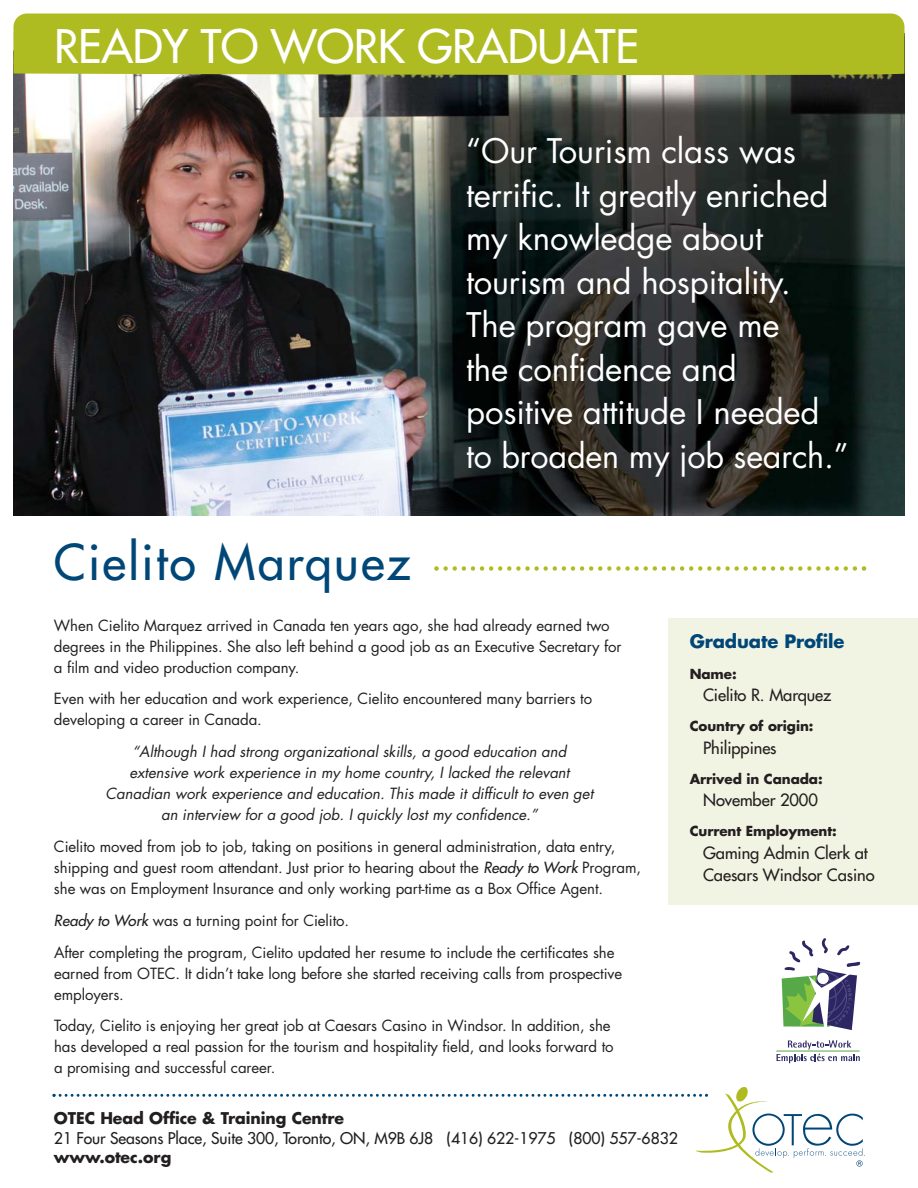
<style>
.page{position:relative;width:918px;height:1188px;background:#fff}
.page>*{position:absolute;margin:0;border:0;box-sizing:border-box;transform-origin:0 0}
.t1{font:48px "Futura";letter-spacing:.05em;color:#004778}
.t2{font:45px "Futura";letter-spacing:-.005em;color:#fff}
.t3{font:33px/43.5px "Futura";letter-spacing:-.005em;color:#fff}
.t4{font:700 18px "Futura";letter-spacing:-.005em;color:#004778}
.t5{font:16.5px/22.5px "Futura";letter-spacing:-.005em;color:#231f20}
.t6{font:15.75px "Futura";letter-spacing:-.005em;color:#231f20}
.t7{font:700 15.75px "Futura";letter-spacing:-.005em;color:#231f20}
.t8{font:15px/21px "Futura";letter-spacing:-.005em;color:#231f20}
.t9{font:italic 15px/21px "Futura";color:#231f20;text-align:center}
.t10{font:700 13.5px "Futura";letter-spacing:-.005em;color:#231f20}
.s1{font-style:italic}
</style>
<div class="page">
<div style="left:668px;top:618px;width:250px;height:287px;background:#f2f4e3"></div>
<img style="left:14px;top:77px;width:890px;height:438px">
<hr style="left:776px;top:1051px;width:84px;height:1px;background:#58a746">
<svg style="left:777px;top:938px;width:83px;height:125px"></svg>
<div style="left:14px;top:14px;width:890px;height:63px;background:#afbc21"></div>
<svg style="left:52px;top:1087px;width:813px;height:86px"></svg>
<svg style="left:434px;top:566px;width:432px;height:5px"></svg>
<h2 class="t2" style="left:54px;top:24px;width:586px">READY TO WORK GRADUATE</h2>
<h1 class="t1" style="left:54px;top:539px;width:358px">Cielito Marquez</h1>
<h3 class="t3" style="left:466px;top:132px;width:384px">“Our Tourism class was terrific. It greatly enriched my knowledge about tourism and hospitality.<br>The program gave me<br>the confidence and positive attitude I needed to broaden my job search.”</h3>
<p class="t8" style="left:54px;top:616px;width:569px">When Cielito Marquez arrived in Canada ten years ago, she had already earned two degrees in the Philippines. She also left behind a good job as an Executive Secretary for a film and video production company.</p>
<p class="t8" style="left:54px;top:690px;width:540px">Even with her education and work experience, Cielito encountered many barriers to developing a career in Canada.</p>
<p class="t9" style="left:106px;top:743px;width:492px">“Although I had strong organizational skills, a good education and extensive work experience in my home country, I lacked the relevant Canadian work experience and education. This made it difficult to even get an interview for a good job. I quickly lost my confidence.”</p>
<p class="t8" style="left:54px;top:837px;width:589px">Cielito moved from job to job, taking on positions in general administration, data entry, shipping and guest room attendant. Just prior to hearing about the <span class="s1">Ready to Work</span> Program, she was on Employment Insurance and only working part-time as a Box Office Agent.</p>
<p class="t8" style="left:54px;top:906px;width:562px;line-height:31.8px"><span class="s1">Ready to Work</span> was a turning point for Cielito.<br>After completing the program, Cielito updated her resume to include the certificates she</p>
<p class="t8" style="left:54px;top:964px;width:570px">earned from OTEC. It didn’t take long before she started receiving calls from prospective employers.</p>
<p class="t8" style="left:54px;top:1017px;width:561px">Today, Cielito is enjoying her great job at Caesars Casino in Windsor. In addition, she has developed a real passion for the tourism and hospitality field, and looks forward to a promising and successful career.</p>
<p class="t4" style="left:690px;top:633px;width:156px">Graduate Profile</p>
<p class="t10" style="left:690px;top:668px;width:49px">Name:</p>
<p class="t5" style="left:703px;top:685px;width:130px">Cielito R. Marquez</p>
<p class="t10" style="left:690px;top:720px;width:125px">Country of origin:</p>
<p class="t5" style="left:703px;top:738px;width:75px">Philippines</p>
<p class="t10" style="left:690px;top:773px;width:135px">Arrived in Canada:</p>
<p class="t5" style="left:703px;top:790px;width:116px">November 2000</p>
<p class="t10" style="left:690px;top:825px;width:149px">Current Employment:</p>
<p class="t5" style="left:703px;top:843px;width:173px">Gaming Admin Clerk at<br>Caesars Windsor Casino</p>
<p class="t7" style="left:54px;top:1111px;width:292px">OTEC Head Office &amp; Training Centre</p>
<p class="t6" style="left:54px;top:1130px;width:625px">21 Four Seasons Place, Suite 300, Toronto, ON, M9B 6J8 (416) 622-1975 (800) 557-6832</p>
<p class="t7" style="left:54px;top:1150px;width:119px">www.otec.org</p>
</div>
